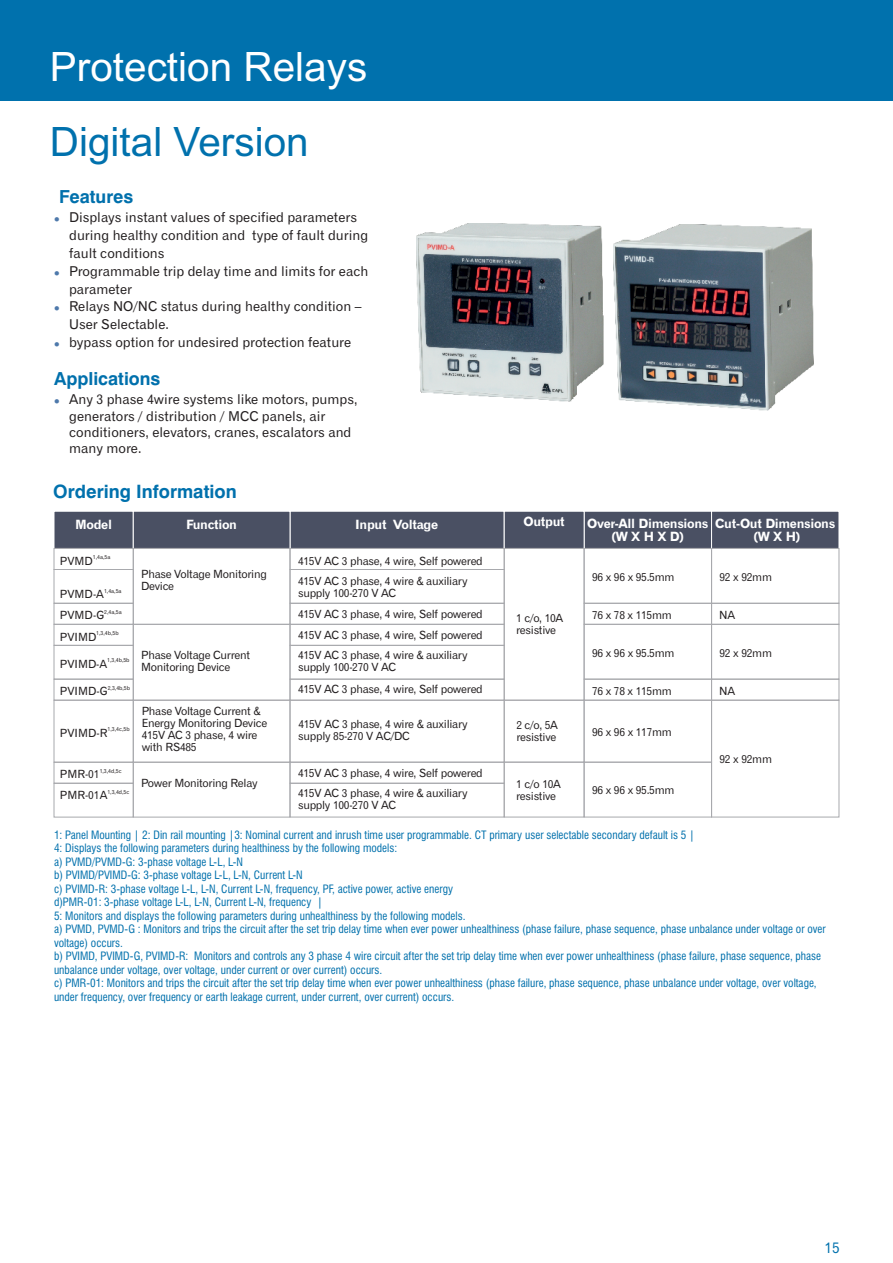
<style>
.page{position:relative;width:893px;height:1263px;background:#fff}
.page>*{position:absolute;margin:0;border:0;box-sizing:border-box;transform-origin:0 0}
.t1{font:40.5px "Arial";color:#fff}
.t2{font:40.5px "Arial";color:#0071ad}
.t3{font:700 18.45px "Swiss 721 BT";color:#0071ad}
.t4{font:700 18px "Swiss 721 BT";color:#0070ac}
.t5{font:15px "Gothic 720 BT Roman B";color:#0071ad}
.t6{font:13.5px/17.9px "Gothic 720 BT Roman B";color:#231f20}
.t7{font:12.75px/13.8px "Gothic 720 BT Bold B";letter-spacing:-.025em;color:#fff;text-align:center}
.t8{font:condensed 11.25px/13.5px "Swiss 721 BT";color:#0070ac}
.t9{font:11.25px/12.1px "Gothic 720 BT Roman B";letter-spacing:-.025em;color:#231f20}
.t10{font:5.7px "Gothic 720 BT Roman B";color:#231f20}
.s1{color:#4e79ab}
</style>
<div class="page">
<img style="left:416px;top:223px;width:188px;height:178px">
<img style="left:613px;top:224px;width:200px;height:186px">
<svg style="left:53px;top:511px;width:787px;height:38px;background:#505568"></svg>
<div style="left:54px;top:548px;width:80px;height:22px;border:1px solid #a8a9ad"></div>
<div style="left:711px;top:548px;width:128px;height:56px;border:1px solid #a8a9ad"></div>
<div style="left:54px;top:569px;width:80px;height:35px;border:1px solid #a8a9ad"></div>
<div style="left:711px;top:603px;width:128px;height:22px;border:1px solid #a8a9ad"></div>
<div style="left:133px;top:548px;width:157px;height:77px;border:1px solid #a8a9ad"></div>
<div style="left:504px;top:548px;width:81px;height:153px;border:1px solid #a8a9ad"></div>
<div style="left:584px;top:548px;width:128px;height:56px;border:1px solid #a8a9ad"></div>
<div style="left:584px;top:603px;width:128px;height:22px;border:1px solid #a8a9ad"></div>
<div style="left:133px;top:700px;width:157px;height:63px;border:1px solid #a8a9ad"></div>
<div style="left:290px;top:700px;width:215px;height:63px;border:1px solid #a8a9ad"></div>
<div style="left:54px;top:700px;width:80px;height:63px;border:1px solid #a8a9ad"></div>
<div style="left:504px;top:700px;width:81px;height:63px;border:1px solid #a8a9ad"></div>
<div style="left:584px;top:700px;width:128px;height:63px;border:1px solid #a8a9ad"></div>
<div style="left:711px;top:700px;width:128px;height:117px;border:1px solid #a8a9ad"></div>
<div style="left:54px;top:603px;width:80px;height:22px;border:1px solid #a8a9ad"></div>
<div style="left:290px;top:548px;width:215px;height:22px;border:1px solid #a8a9ad"></div>
<div style="left:290px;top:569px;width:215px;height:35px;border:1px solid #a8a9ad"></div>
<div style="left:290px;top:603px;width:215px;height:22px;border:1px solid #a8a9ad"></div>
<div style="left:290px;top:679px;width:215px;height:22px;border:1px solid #a8a9ad"></div>
<div style="left:290px;top:645px;width:215px;height:35px;border:1px solid #a8a9ad"></div>
<div style="left:290px;top:624px;width:215px;height:22px;border:1px solid #a8a9ad"></div>
<div style="left:54px;top:679px;width:80px;height:22px;border:1px solid #a8a9ad"></div>
<div style="left:54px;top:645px;width:80px;height:35px;border:1px solid #a8a9ad"></div>
<div style="left:54px;top:624px;width:80px;height:22px;border:1px solid #a8a9ad"></div>
<div style="left:133px;top:624px;width:157px;height:77px;border:1px solid #a8a9ad"></div>
<div style="left:711px;top:624px;width:128px;height:56px;border:1px solid #a8a9ad"></div>
<div style="left:711px;top:679px;width:128px;height:22px;border:1px solid #a8a9ad"></div>
<div style="left:584px;top:624px;width:128px;height:56px;border:1px solid #a8a9ad"></div>
<div style="left:584px;top:679px;width:128px;height:22px;border:1px solid #a8a9ad"></div>
<div style="left:54px;top:762px;width:80px;height:22px;border:1px solid #a8a9ad"></div>
<div style="left:54px;top:783px;width:80px;height:34px;border:1px solid #a8a9ad"></div>
<div style="left:133px;top:762px;width:157px;height:55px;border:1px solid #a8a9ad"></div>
<div style="left:290px;top:762px;width:215px;height:22px;border:1px solid #a8a9ad"></div>
<div style="left:290px;top:783px;width:215px;height:34px;border:1px solid #a8a9ad"></div>
<div style="left:504px;top:762px;width:81px;height:55px;border:1px solid #a8a9ad"></div>
<div style="left:584px;top:762px;width:128px;height:55px;border:1px solid #a8a9ad"></div>
<div style="left:0;top:0;width:893px;height:101px;background:#0071ad"></div>
<h1 class="t1" style="left:50px;top:52px;width:319px">Protection Relays</h1>
<h1 class="t2" style="left:50px;top:127px;width:260px">Digital Version</h1>
<h3 class="t4" style="left:59px;top:190px;width:76px">Features</h3>
<p class="t6" style="left:69px;top:210px;width:300px;text-indent:-15px"><span class="s1">●</span> Displays instant values of specified parameters during healthy condition and type of fault during fault conditions</p>
<p class="t6" style="left:69px;top:263px;width:301px;text-indent:-15px"><span class="s1">●</span> Programmable trip delay time and limits for each parameter</p>
<p class="t6" style="left:69px;top:299px;width:294px;text-indent:-15px"><span class="s1">●</span> Relays NO/NC status during healthy condition –<br>User Selectable.</p>
<p class="t6" style="left:54px;top:335px;width:299px"><span class="s1">●</span> bypass option for undesired protection feature</p>
<h3 class="t4" style="left:54px;top:372px;width:108px">Applications</h3>
<p class="t6" style="left:69px;top:393px;width:290px;line-height:16.2px;text-indent:-15px"><span class="s1">●</span> Any 3 phase 4wire systems like motors, pumps, generators / distribution / MCC panels, air conditioners, elevators, cranes, escalators and many more.</p>
<h2 class="t3" style="left:53px;top:484px;width:185px">Ordering Information</h2>
<p class="t7" style="left:355px;top:519px;width:84px">Input Voltage</p>
<p class="t7" style="left:524px;top:516px;width:43px">Output</p>
<p class="t7" style="left:75px;top:519px;width:39px">Model</p>
<p class="t7" style="left:186px;top:519px;width:53px">Function</p>
<p class="t7" style="left:587px;top:517px;width:123px">Over-All Dimensions (W X H X D)</p>
<p class="t7" style="left:715px;top:517px;width:122px">Cut-Out Dimensions (W X H)</p>
<p class="t10" style="left:93px;top:555px;width:19px">1,4a,5a</p>
<p class="t9" style="left:60px;top:556px;width:34px">PVMD</p>
<p class="t9" style="left:298px;top:556px;width:186px">415V AC 3 phase, 4 wire, Self powered</p>
<p class="t10" style="left:104px;top:588px;width:19px">1,4a,5a</p>
<p class="t9" style="left:60px;top:589px;width:46px">PVMD-A</p>
<p class="t10" style="left:96px;top:631px;width:24px">1,3,4b,5b</p>
<p class="t9" style="left:60px;top:632px;width:38px">PVIMD</p>
<p class="t10" style="left:104px;top:609px;width:19px">2,4a,5a</p>
<p class="t9" style="left:60px;top:610px;width:46px">PVMD-G</p>
<p class="t10" style="left:107px;top:658px;width:24px">1,3,4b,5b</p>
<p class="t9" style="left:60px;top:659px;width:49px">PVIMD-A</p>
<p class="t10" style="left:108px;top:685px;width:24px">2,3,4b,5b</p>
<p class="t9" style="left:60px;top:686px;width:49px">PVIMD-G</p>
<p class="t9" style="left:141px;top:569px;width:127px">Phase Voltage Monitoring<br>Device</p>
<p class="t9" style="left:141px;top:650px;width:111px">Phase Voltage Current<br>Monitoring Device</p>
<p class="t9" style="left:298px;top:575px;width:171px">415V AC 3 phase, 4 wire &amp; auxiliary supply 100-270 V AC</p>
<p class="t9" style="left:298px;top:609px;width:186px">415V AC 3 phase, 4 wire, Self powered</p>
<p class="t9" style="left:298px;top:625px;width:186px;line-height:20.4px">415V AC 3 phase, 4 wire, Self powered<br>415V AC 3 phase, 4 wire &amp; auxiliary</p>
<p class="t9" style="left:298px;top:657px;width:186px;line-height:22.4px">supply 100-270 V AC<br>415V AC 3 phase, 4 wire, Self powered</p>
<p class="t9" style="left:516px;top:613px;width:49px">1 c/o, 10A resistive</p>
<p class="t9" style="left:592px;top:572px;width:84px">96 x 96 x 95.5mm</p>
<p class="t9" style="left:592px;top:610px;width:81px">76 x 78 x 115mm</p>
<p class="t9" style="left:592px;top:648px;width:84px">96 x 96 x 95.5mm</p>
<p class="t9" style="left:592px;top:685px;width:81px">76 x 78 x 115mm</p>
<p class="t9" style="left:719px;top:572px;width:54px">92 x 92mm</p>
<p class="t9" style="left:719px;top:610px;width:17px">NA</p>
<p class="t9" style="left:719px;top:648px;width:54px">92 x 92mm</p>
<p class="t9" style="left:719px;top:686px;width:17px">NA</p>
<p class="t10" style="left:108px;top:727px;width:23px">1,3,4c,5b</p>
<p class="t9" style="left:60px;top:728px;width:49px">PVIMD-R</p>
<p class="t10" style="left:100px;top:768px;width:23px">1,3,4d,5c</p>
<p class="t9" style="left:60px;top:769px;width:41px">PMR-01</p>
<p class="t10" style="left:107px;top:789px;width:23px">1,3,4d,5c</p>
<p class="t9" style="left:60px;top:790px;width:49px">PMR-01A</p>
<p class="t9" style="left:142px;top:706px;width:127px">Phase Voltage Current &amp;<br>Energy Monitoring Device<br>415V AC 3 phase, 4 wire with RS485</p>
<p class="t9" style="left:141px;top:778px;width:118px">Power Monitoring Relay</p>
<p class="t9" style="left:298px;top:719px;width:171px">415V AC 3 phase, 4 wire &amp; auxiliary supply 85-270 V AC/DC</p>
<p class="t9" style="left:298px;top:763px;width:186px;line-height:20.4px">415V AC 3 phase, 4 wire, Self powered<br>415V AC 3 phase, 4 wire &amp; auxiliary</p>
<p class="t9" style="left:298px;top:800px;width:100px">supply 100-270 V AC</p>
<p class="t9" style="left:516px;top:720px;width:43px">2 c/o, 5A resistive</p>
<p class="t9" style="left:516px;top:778px;width:46px">1 c/o 10A resistive</p>
<p class="t9" style="left:592px;top:727px;width:81px">96 x 96 x 117mm</p>
<p class="t9" style="left:592px;top:785px;width:84px">96 x 96 x 95.5mm</p>
<p class="t9" style="left:719px;top:754px;width:54px">92 x 92mm</p>
<p class="t8" style="left:54px;top:829px;width:773px">1: Panel Mounting | 2: Din rail mounting |3: Nominal current and inrush time user programmable. CT primary user selectable secondary default is 5 |<br>4: Displays the following parameters during healthiness by the following models:<br>a) PVMD/PVMD-G: 3-phase voltage L-L, L-N<br>b) PVIMD/PVIMD-G: 3-phase voltage L-L, L-N, Current L-N<br>c) PVIMD-R: 3-phase voltage L-L, L-N, Current L-N, frequency, PF, active power, active energy<br>d)PMR-01: 3-phase voltage L-L, L-N, Current L-N, frequency |<br>5: Monitors and displays the following parameters during unhealthiness by the following models.<br>a) PVMD, PVMD-G : Monitors and trips the circuit after the set trip delay time when ever power unhealthiness (phase failure, phase sequence, phase unbalance under voltage or over voltage) occurs.<br>b) PVIMD, PVIMD-G, PVIMD-R: Monitors and controls any 3 phase 4 wire circuit after the set trip delay time when ever power unhealthiness (phase failure, phase sequence, phase unbalance under voltage, over voltage, under current or over current) occurs.<br>c) PMR-01: Monitors and trips the circuit after the set trip delay time when ever power unhealthiness (phase failure, phase sequence, phase unbalance under voltage, over voltage, under frequency, over frequency or earth leakage current, under current, over current) occurs.</p>
<h3 class="t5" style="left:824px;top:1242px;width:17px">15</h3>
</div>
